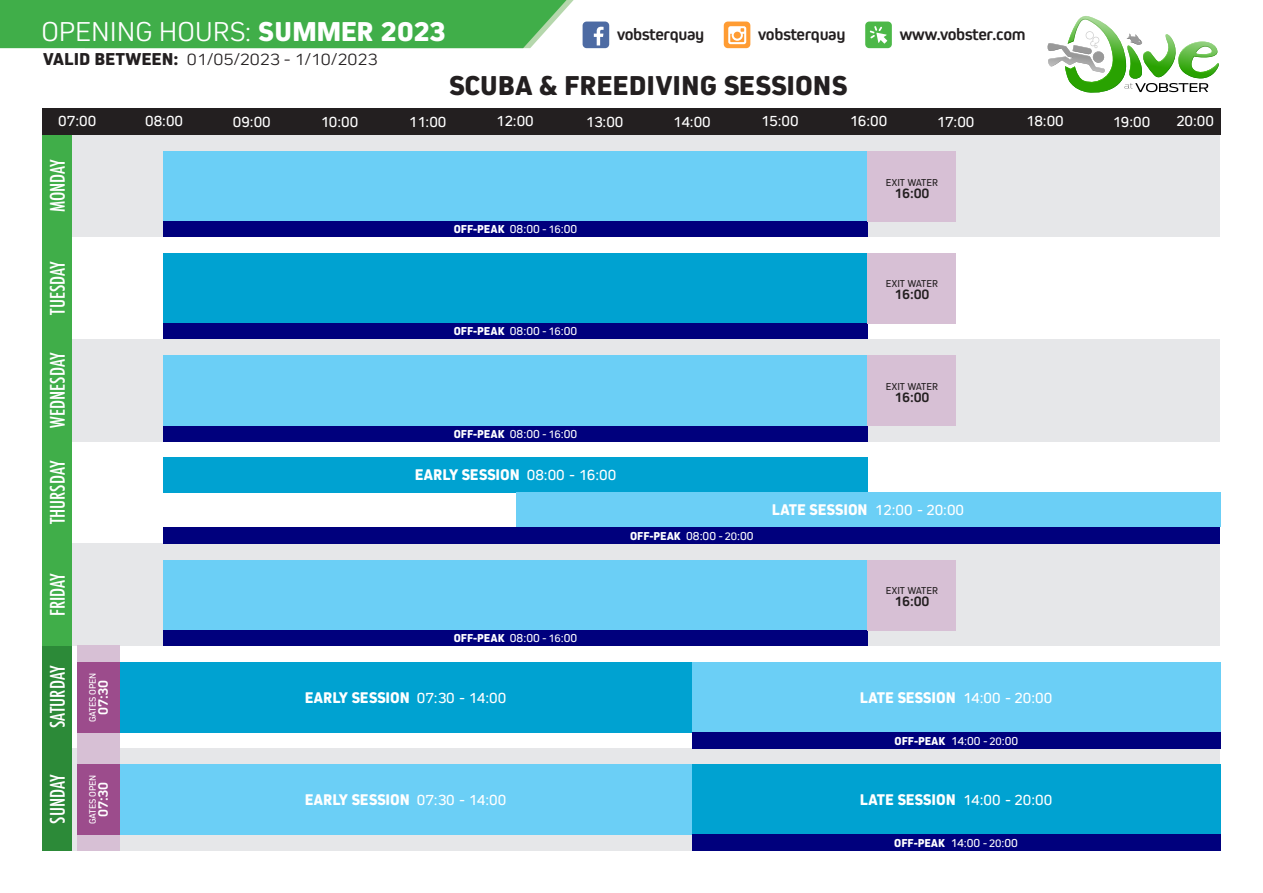
<style>
.page{position:relative;width:1263px;height:893px;background:#fff}
.page>*{position:absolute;margin:0;border:0;box-sizing:border-box;transform-origin:0 0}
.t1{font:800 28.5px "Kiro";color:#231f20;scale:1.05 1}
.t2{font:300 28.5px "Kiro";color:#fff;scale:1.05 1}
.t3{font:500 condensed 19.5px "Futura";color:#fff}
.t4{font:300 18px "Kiro";color:#231f20;scale:1.05 1}
.t5{font:700 17.1px "Kiro";letter-spacing:-.02em;color:#231f20;scale:1.08 1}
.t6{font:800 16.2px "Kiro";color:#fff}
.t7{font:16.2px "Kiro";color:#fff}
.t8{font:700 15px "Kiro";color:#231f20}
.t9{font:700 15px "Kiro";color:#fff}
.t10{font:800 12px "Kiro";color:#fff}
.t11{font:10.5px "Kiro";color:#231f20}
.t12{font:9.75px "Kiro";color:#fff}
.s1{font-weight:800}
.s2{font-weight:800;font-size:30px}
.s3{font-weight:400;font-size:12.75px}
.s4{font-weight:400}
</style>
<div class="page">
<div style="left:58px;top:543px;width:1162px;height:103px;background:#e6e7e9"></div>
<div style="left:58px;top:339px;width:1162px;height:102px;background:#e6e7e9"></div>
<div style="left:58px;top:135px;width:1162px;height:102px;background:#e6e7e9"></div>
<div style="left:58px;top:748px;width:1162px;height:102px;background:#e6e7e9"></div>
<div style="left:43px;top:135px;width:29px;height:715px;background:#40ae49"></div>
<div style="left:43px;top:646px;width:29px;height:204px;background:#2c8a38"></div>
<div style="left:43px;top:108px;width:1178px;height:27px;background:#231f20"></div>
<div style="left:583px;top:22px;width:26px;height:26px;background:#4d6ba3;border-radius:4px"></div>
<svg style="left:594px;top:27px;width:9px;height:18px"></svg>
<div style="left:724px;top:22px;width:26px;height:26px;background:#ff9c33;border-radius:4px"></div>
<svg style="left:728px;top:26px;width:18px;height:18px"></svg>
<div style="left:865px;top:22px;width:27px;height:26px;background:#4cb848;border-radius:4px"></div>
<svg style="left:870px;top:26px;width:17px;height:18px"></svg>
<div style="left:0;top:0;width:574px;height:48px;background:#40ae49"></div>
<div style="left:163px;top:457px;width:705px;height:35px;background:#00a2d1"></div>
<svg style="left:1047px;top:16px;width:172px;height:77px"></svg>
<div style="left:692px;top:764px;width:528px;height:70px;background:#00a2d1"></div>
<div style="left:692px;top:662px;width:528px;height:70px;background:#6bcff6"></div>
<div style="left:119px;top:662px;width:573px;height:70px;background:#00a2d1"></div>
<div style="left:119px;top:764px;width:573px;height:70px;background:#6bcff6"></div>
<div style="left:516px;top:492px;width:704px;height:35px;background:#6bcff6"></div>
<div style="left:163px;top:527px;width:1057px;height:16px;background:#00007d"></div>
<div style="left:692px;top:834px;width:528px;height:16px;background:#00007d"></div>
<div style="left:163px;top:151px;width:705px;height:70px;background:#6bcff6"></div>
<div style="left:163px;top:221px;width:705px;height:16px;background:#00007d"></div>
<div style="left:163px;top:253px;width:705px;height:71px;background:#00a2d1"></div>
<div style="left:163px;top:324px;width:705px;height:15px;background:#00007d"></div>
<div style="left:163px;top:356px;width:705px;height:70px;background:#6bcff6"></div>
<div style="left:163px;top:426px;width:705px;height:15px;background:#00007d"></div>
<div style="left:868px;top:355px;width:88px;height:71px;background:#d7c0d5"></div>
<div style="left:163px;top:560px;width:705px;height:70px;background:#6bcff6"></div>
<div style="left:163px;top:630px;width:705px;height:16px;background:#00007d"></div>
<div style="left:692px;top:732px;width:529px;height:16px;background:#00007d"></div>
<div style="left:868px;top:253px;width:88px;height:71px;background:#d7c0d5"></div>
<div style="left:868px;top:152px;width:88px;height:70px;background:#d7c0d5"></div>
<div style="left:77px;top:646px;width:42px;height:102px;background:#d7c0d5"></div>
<div style="left:77px;top:662px;width:42px;height:70px;background:#9c4c8c"></div>
<div style="left:77px;top:748px;width:42px;height:102px;background:#d7c0d5"></div>
<div style="left:77px;top:764px;width:42px;height:70px;background:#9c4c8c"></div>
<div style="left:868px;top:560px;width:88px;height:70px;background:#d7c0d5"></div>
<p class="t2" style="left:41px;top:15px;width:386px">OPENING HOURS: <span class="s1">SUMMER</span> <span class="s2">2023</span></p>
<p class="t5" style="left:617px;top:24px;width:83px">vobsterquay</p>
<p class="t5" style="left:758px;top:24px;width:83px">vobsterquay</p>
<p class="t5" style="left:899px;top:24px;width:118px">www.vobster.com</p>
<p class="t4" style="left:43px;top:49px;width:320px"><span class="s1">VALID BETWEEN:</span> 01/05/2023 - 1/10/2023</p>
<p class="t1" style="left:449px;top:68px;width:381px">SCUBA &amp; FREEDIVING SESSIONS</p>
<p class="t7" style="left:145px;top:112px;width:39px">08:00</p>
<p class="t7" style="left:233px;top:112px;width:39px">09:00</p>
<p class="t7" style="left:320px;top:112px;width:39px">10:00</p>
<p class="t7" style="left:408px;top:112px;width:39px">11:00</p>
<p class="t7" style="left:496px;top:112px;width:39px">12:00</p>
<p class="t7" style="left:585px;top:112px;width:39px">13:00</p>
<p class="t7" style="left:673px;top:112px;width:39px">14:00</p>
<p class="t7" style="left:761px;top:112px;width:39px">15:00</p>
<p class="t7" style="left:849px;top:112px;width:39px">16:00</p>
<p class="t7" style="left:936px;top:112px;width:39px">17:00</p>
<p class="t7" style="left:1026px;top:112px;width:39px">18:00</p>
<p class="t7" style="left:1112px;top:112px;width:39px">19:00</p>
<p class="t7" style="left:1176px;top:112px;width:39px">20:00</p>
<p class="t7" style="left:58px;top:112px;width:39px">07:00</p>
<p class="t3" style="left:45px;top:212px;width:55px;rotate:-90deg">MONDAY</p>
<p class="t3" style="left:45px;top:315px;width:55px;rotate:-90deg">TUESDAY</p>
<p class="t3" style="left:45px;top:428px;width:77px;rotate:-90deg">WEDNESDAY</p>
<p class="t3" style="left:45px;top:524px;width:65px;rotate:-90deg">THURSDAY</p>
<p class="t3" style="left:45px;top:616px;width:45px;rotate:-90deg">FRIDAY</p>
<p class="t3" style="left:45px;top:728px;width:64px;rotate:-90deg">SATURDAY</p>
<p class="t3" style="left:45px;top:824px;width:51px;rotate:-90deg">SUNDAY</p>
<p class="t12" style="left:87px;top:722px;width:51px;rotate:-90deg">GATES OPEN</p>
<p class="t9" style="left:94px;top:715px;width:37px;rotate:-90deg">07:30</p>
<p class="t12" style="left:87px;top:824px;width:51px;rotate:-90deg">GATES OPEN</p>
<p class="t9" style="left:94px;top:817px;width:37px;rotate:-90deg">07:30</p>
<p class="t10" style="left:454px;top:222px;width:125px">OFF-PEAK <span class="s3">08:00</span> <span class="s4">- 16</span><span class="s3">:00</span></p>
<p class="t10" style="left:454px;top:324px;width:125px">OFF-PEAK <span class="s3">08:00</span> <span class="s4">- 16</span><span class="s3">:00</span></p>
<p class="t10" style="left:454px;top:427px;width:125px">OFF-PEAK <span class="s3">08:00</span> <span class="s4">- 16</span><span class="s3">:00</span></p>
<p class="t6" style="left:415px;top:465px;width:203px">EARLY SESSION <span class="s4">08:00 - 16:00</span></p>
<p class="t10" style="left:630px;top:529px;width:125px">OFF-PEAK <span class="s3">08:00</span> <span class="s4">- 20</span><span class="s3">:00</span></p>
<p class="t10" style="left:454px;top:631px;width:125px">OFF-PEAK <span class="s3">08:00</span> <span class="s4">- 16</span><span class="s3">:00</span></p>
<p class="t11" style="left:886px;top:176px;width:54px">EXIT WATER</p>
<p class="t8" style="left:894px;top:184px;width:37px">16:00</p>
<p class="t11" style="left:886px;top:278px;width:54px">EXIT WATER</p>
<p class="t8" style="left:894px;top:286px;width:37px">16:00</p>
<p class="t11" style="left:886px;top:380px;width:54px">EXIT WATER</p>
<p class="t8" style="left:894px;top:388px;width:37px">16:00</p>
<p class="t6" style="left:772px;top:500px;width:194px">LATE SESSION <span class="s4">12:00 - 20:00</span></p>
<p class="t11" style="left:886px;top:585px;width:54px">EXIT WATER</p>
<p class="t8" style="left:894px;top:593px;width:37px">16:00</p>
<p class="t6" style="left:305px;top:688px;width:203px">EARLY SESSION <span class="s4">07:30 - 14:00</span></p>
<p class="t6" style="left:860px;top:688px;width:194px">LATE SESSION <span class="s4">14:00 - 20:00</span></p>
<p class="t6" style="left:305px;top:790px;width:203px">EARLY SESSION <span class="s4">07:30 - 14:00</span></p>
<p class="t10" style="left:894px;top:734px;width:125px">OFF-PEAK <span class="s3">14:00</span> <span class="s4">- 20</span><span class="s3">:00</span></p>
<p class="t6" style="left:860px;top:790px;width:194px">LATE SESSION <span class="s4">14:00 - 20:00</span></p>
<p class="t10" style="left:894px;top:836px;width:125px">OFF-PEAK <span class="s3">14:00</span> <span class="s4">- 20</span><span class="s3">:00</span></p>
</div>
